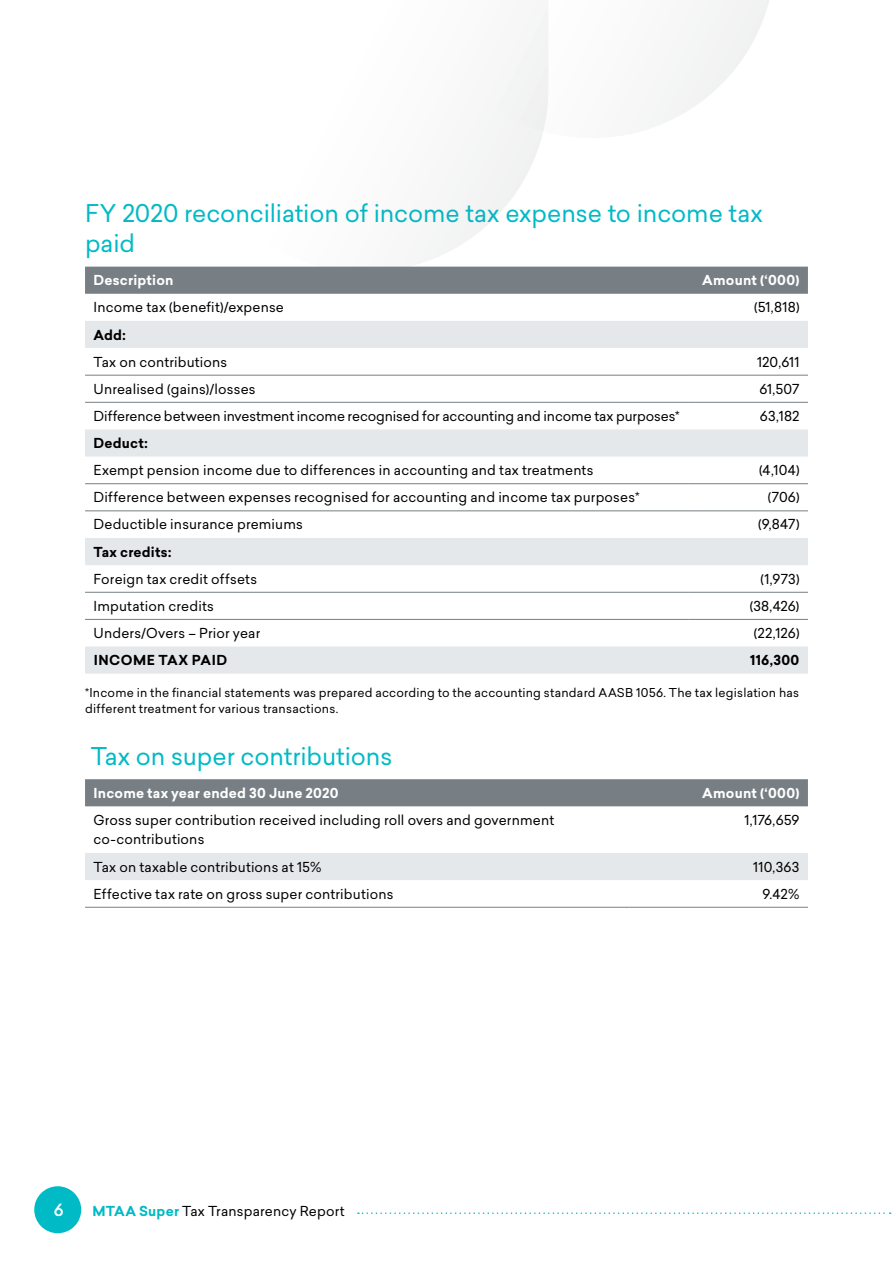
<style>
.page{position:relative;width:893px;height:1263px;background:#fff}
.page>*{position:absolute;margin:0;border:0;box-sizing:border-box;transform-origin:0 0}
.t1{font:24px/30px "Sailec";letter-spacing:-.005em;color:#00bac6}
.t2{font:500 16.5px "Sailec";color:#fff}
.body{font:13.5px/19.5px "Sailec";letter-spacing:.01em;color:#000}
.body-2{font:13.5px "Sailec";letter-spacing:-.01em;color:#000}
.Table_header_whit{font:700 13.5px "Sailec";letter-spacing:.015em;color:#fff}
.body-3{font:700 13.5px "Sailec";letter-spacing:.015em;color:#000}
.body-4{font:700 13.5px "Sailec";letter-spacing:.04em;color:#000}
.Table_footer{font:12px/16.5px "Sailec";letter-spacing:.015em;color:#000}
.s1{font-weight:700;color:#00bac6}
</style>
<div class="page">
<div style="left:85px;top:267px;width:723px;height:27px;background:#777f84"></div>
<svg style="left:85px;top:321px;width:723px;height:353px"></svg>
<hr style="left:85px;top:375px;width:604px;height:1px;background:#777f84">
<hr style="left:689px;top:375px;width:119px;height:1px;background:#777f84">
<hr style="left:85px;top:483px;width:604px;height:1px;background:#777f84">
<hr style="left:689px;top:483px;width:119px;height:1px;background:#777f84">
<hr style="left:85px;top:592px;width:604px;height:1px;background:#777f84">
<hr style="left:689px;top:592px;width:119px;height:1px;background:#777f84">
<hr style="left:85px;top:402px;width:604px;height:1px;background:#777f84">
<hr style="left:689px;top:402px;width:119px;height:1px;background:#777f84">
<hr style="left:85px;top:511px;width:604px;height:1px;background:#777f84">
<hr style="left:689px;top:511px;width:119px;height:1px;background:#777f84">
<hr style="left:85px;top:619px;width:604px;height:1px;background:#777f84">
<hr style="left:689px;top:619px;width:119px;height:1px;background:#777f84">
<div style="left:85px;top:779px;width:723px;height:27px;background:#777f84"></div>
<div style="left:85px;top:853px;width:723px;height:27px;background:#e5e8ea"></div>
<hr style="left:85px;top:907px;width:544px;height:1px;background:#777f84">
<hr style="left:629px;top:907px;width:179px;height:1px;background:#777f84">
<svg style="left:181px;top:138px;width:367px;height:134px"></svg>
<svg style="left:486px;top:0;width:283px;height:138px"></svg>
<div style="left:34px;top:1186px;width:47px;height:47px;background:#00bac6;border-radius:50%"></div>
<svg style="left:358px;top:1212px;width:533px;height:2px"></svg>
<p class="t1" style="left:85px;top:198px;width:679px">FY 2020 reconciliation of income tax expense to income tax paid</p>
<p class="Table_header_whit" style="left:94px;top:271px;width:81px">Description</p>
<p class="Table_header_whit" style="left:702px;top:271px;width:99px">Amount (‘000)</p>
<p class="body" style="left:94px;top:298px;width:192px">Income tax (benefit)/expense</p>
<p class="body" style="left:754px;top:298px;width:47px">(51,818)</p>
<p class="body-3" style="left:94px;top:325px;width:34px">Add:</p>
<p class="body" style="left:94px;top:352px;width:135px">Tax on contributions</p>
<p class="body" style="left:757px;top:352px;width:44px">120,611</p>
<p class="body" style="left:94px;top:379px;width:164px">Unrealised (gains)/losses</p>
<p class="body" style="left:759px;top:379px;width:41px">61,507</p>
<p class="body-2" style="left:94px;top:407px;width:588px">Difference between investment income recognised for accounting and income tax purposes*</p>
<p class="body" style="left:760px;top:406px;width:41px">63,182</p>
<p class="body-3" style="left:94px;top:433px;width:56px">Deduct:</p>
<p class="body" style="left:94px;top:460px;width:501px">Exempt pension income due to differences in accounting and tax treatments</p>
<p class="body" style="left:759px;top:460px;width:42px">(4,104)</p>
<p class="body" style="left:94px;top:487px;width:548px">Difference between expenses recognised for accounting and income tax purposes*</p>
<p class="body" style="left:768px;top:487px;width:33px">(706)</p>
<p class="body" style="left:94px;top:515px;width:211px">Deductible insurance premiums</p>
<p class="body" style="left:758px;top:515px;width:43px">(9,847)</p>
<p class="body-3" style="left:94px;top:542px;width:79px">Tax credits:</p>
<p class="body" style="left:94px;top:569px;width:165px">Foreign tax credit offsets</p>
<p class="body" style="left:761px;top:569px;width:40px">(1,973)</p>
<p class="body" style="left:94px;top:596px;width:122px">Imputation credits</p>
<p class="body" style="left:750px;top:596px;width:51px">(38,426)</p>
<p class="body" style="left:94px;top:623px;width:168px">Unders/Overs – Prior year</p>
<p class="body" style="left:754px;top:623px;width:47px">(22,126)</p>
<p class="body-4" style="left:94px;top:651px;width:135px">INCOME TAX PAID</p>
<p class="body-3" style="left:750px;top:651px;width:51px">116,300</p>
<p class="Table_footer" style="left:85px;top:684px;width:716px">*Income in the financial statements was prepared according to the accounting standard AASB 1056. The tax legislation has different treatment for various transactions.</p>
<p class="t1" style="left:91px;top:741px;width:303px">Tax on super contributions</p>
<p class="Table_header_whit" style="left:94px;top:783px;width:247px">Income tax year ended 30 June 2020</p>
<p class="Table_header_whit" style="left:702px;top:783px;width:99px">Amount (‘000)</p>
<p class="body" style="left:94px;top:810px;width:462px">Gross super contribution received including roll overs and government co-contributions</p>
<p class="body" style="left:745px;top:810px;width:56px">1,176,659</p>
<p class="body" style="left:94px;top:857px;width:229px">Tax on taxable contributions at 15%</p>
<p class="body" style="left:753px;top:857px;width:48px">110,363</p>
<p class="body" style="left:94px;top:884px;width:301px">Effective tax rate on gross super contributions</p>
<p class="body" style="left:762px;top:884px;width:38px">9.42%</p>
<p class="t2" style="left:54px;top:1198px;width:11px">6</p>
<p class="body" style="left:92px;top:1201px;width:254px"><span class="s1">MTAA Super</span> Tax Transparency Report</p>
</div>
